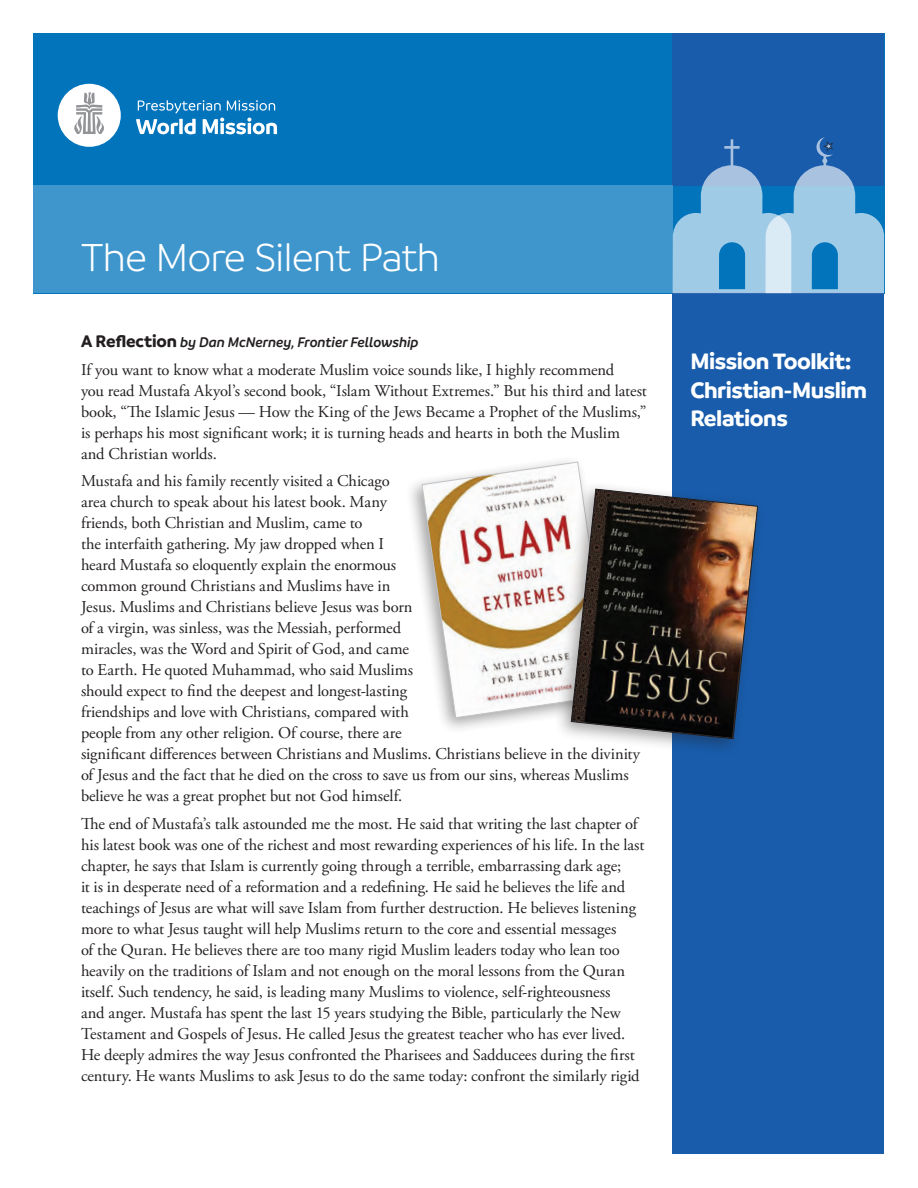
<style>
.page{position:relative;width:918px;height:1188px;background:#fff}
.page>*{position:absolute;margin:0;border:0;box-sizing:border-box;transform-origin:0 0}
.t1{font:300 42px "Branding";letter-spacing:-.025em;color:#fff}
.t2{font:700 24px/28.5px "Branding";letter-spacing:-.02em;color:#fff}
.t3{font:16.5px/21px "Adobe Garamond Pro";letter-spacing:-.005em;color:#231f20}
.t4{font:italic 600 15px "Branding";letter-spacing:-.01em;color:#231f20}
.s1{font-weight:700;font-style:normal;font-size:18px}
</style>
<div class="page">
<div style="left:33px;top:33px;width:851px;height:260px;background:#0174bc"></div>
<div style="left:673px;top:292px;width:211px;height:862px;background:#185cab"></div>
<div style="left:673px;top:33px;width:211px;height:153px;background:#185cab"></div>
<div style="left:33px;top:186px;width:640px;height:107px;background:#3f96cc"></div>
<svg style="left:136px;top:100px;width:141px;height:34px"></svg>
<div style="left:58px;top:84px;width:63px;height:63px;background:#fff;border-radius:50%"></div>
<svg style="left:74px;top:92px;width:30px;height:42px"></svg>
<svg style="left:673px;top:137px;width:211px;height:156px"></svg>
<div style="left:405px;top:454px;width:214px;height:281px;background:#231f20;opacity:.41"></div>
<svg style="left:421px;top:461px;width:191px;height:258px"></svg>
<div style="left:554px;top:481px;width:212px;height:275px;background:#231f20;opacity:.4"></div>
<img style="left:571px;top:488px;width:187px;height:252px">
<h1 class="t1" style="left:81px;top:236px;width:361px">The More Silent Path</h1>
<p class="t4" style="left:81px;top:334px;width:339px"><span class="s1">A Reflection</span> by Dan McNerney, Frontier Fellowship</p>
<p class="t3" style="left:81px;top:359px;width:568px">If you want to know what a moderate Muslim voice sounds like, I highly recommend<br>you read Mustafa Akyol’s second book, “Islam Without Extremes.” But his third and latest book, “The Islamic Jesus — How the King of the Jews Became a Prophet of the Muslims,” is perhaps his most significant work; it is turning heads and hearts in both the Muslim and Christian worlds.</p>
<p class="t3" style="left:81px;top:471px;width:561px">Mustafa and his family recently visited a Chicago<br>area church to speak about his latest book. Many<br>friends, both Christian and Muslim, came to<br>the interfaith gathering. My jaw dropped when I<br>heard Mustafa so eloquently explain the enormous<br>common ground Christians and Muslims have in<br>Jesus. Muslims and Christians believe Jesus was born<br>of a virgin, was sinless, was the Messiah, performed<br>miracles, was the Word and Spirit of God, and came<br>to Earth. He quoted Muhammad, who said Muslims<br>should expect to find the deepest and longest-lasting<br>friendships and love with Christians, compared with<br>people from any other religion. Of course, there are<br>significant differences between Christians and Muslims. Christians believe in the divinity of Jesus and the fact that he died on the cross to save us from our sins, whereas Muslims believe he was a great prophet but not God himself.</p>
<p class="t3" style="left:81px;top:814px;width:565px">The end of Mustafa’s talk astounded me the most. He said that writing the last chapter of his latest book was one of the richest and most rewarding experiences of his life. In the last chapter, he says that Islam is currently going through a terrible, embarrassing dark age;<br>it is in desperate need of a reformation and a redefining. He said he believes the life and teachings of Jesus are what will save Islam from further destruction. He believes listening more to what Jesus taught will help Muslims return to the core and essential messages<br>of the Quran. He believes there are too many rigid Muslim leaders today who lean too heavily on the traditions of Islam and not enough on the moral lessons from the Quran itself. Such tendency, he said, is leading many Muslims to violence, self-righteousness<br>and anger. Mustafa has spent the last 15 years studying the Bible, particularly the New Testament and Gospels of Jesus. He called Jesus the greatest teacher who has ever lived.<br>He deeply admires the way Jesus confronted the Pharisees and Sadducees during the first century. He wants Muslims to ask Jesus to do the same today: confront the similarly rigid</p>
<h2 class="t2" style="left:690px;top:347px;width:178px">Mission Toolkit:<br>Christian-Muslim<br>Relations</h2>
</div>
